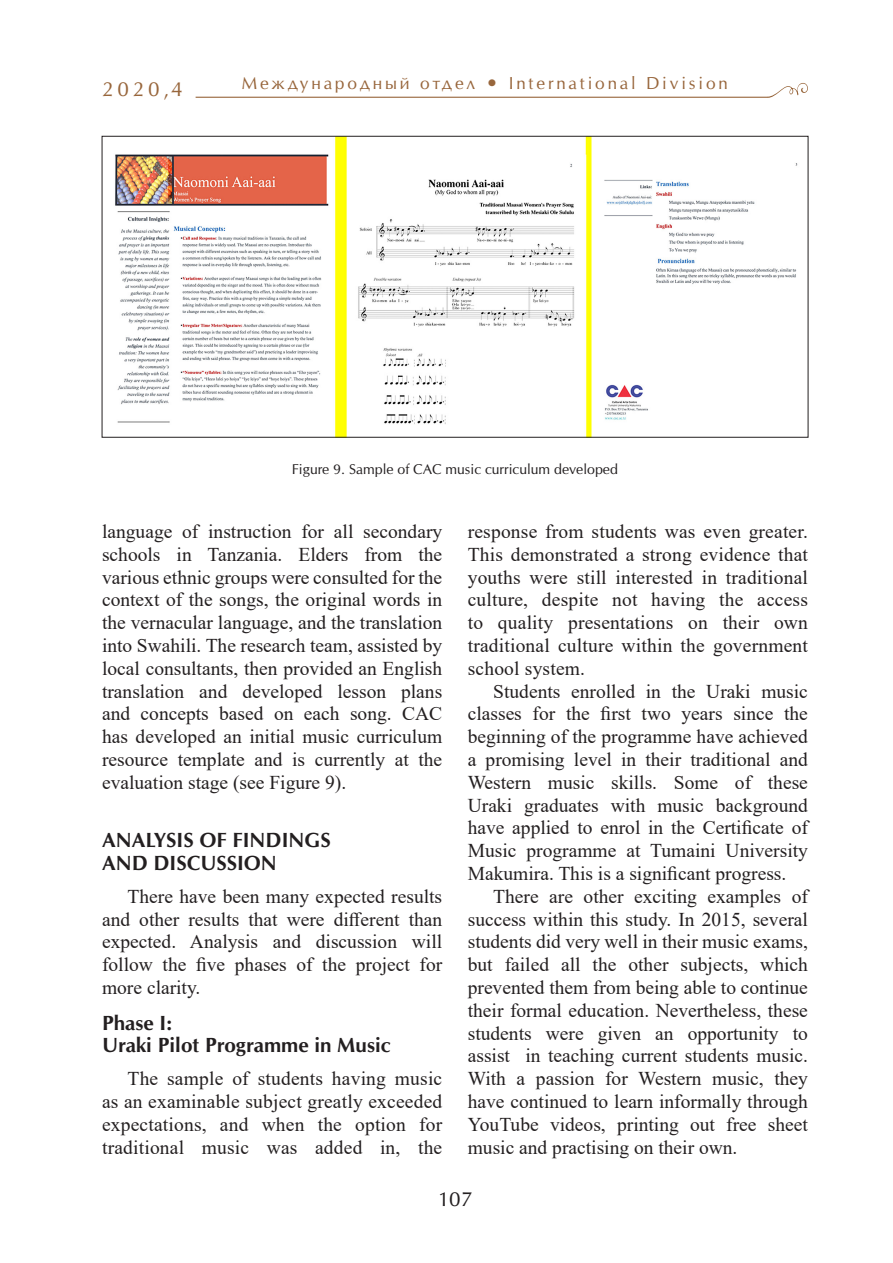
<style>
.page{position:relative;width:893px;height:1263px;background:#fff}
.page>*{position:absolute;margin:0;border:0;box-sizing:border-box;transform-origin:0 0}
.Текст{font:19.5px/22.8px "Times New Roman";color:#231f20;text-align:justify}
.Глава2{font:700 19.5px/22.8px "Opium New C";color:#231f20}
.t1{font:19.5px "Opium New C";color:#98663c}
.t2{font:19.5px "Opium New C";color:#231f20}
.t3{font:16.5px "Opium New C";letter-spacing:.17em;color:#98663c}
.Фото{font:13.5px "Opium New C";color:#231f20}
</style>
<div class="page">
<hr style="left:196px;top:97px;width:572px;height:1px;background:#98663c">
<svg style="left:768px;top:83px;width:40px;height:15px"></svg>
<img style="left:115px;top:138px;width:683px;height:297px">
<p class="t1" style="left:102px;top:77px;width:82px">2020,4</p>
<p class="t3" style="left:242px;top:72px;width:488px">Международный отдел • International Division</p>
<p class="Фото" style="left:292px;top:461px;width:328px">Figure 9. Sample of CAC music curriculum developed</p>
<p class="Текст" style="left:102px;top:519px;width:342px">language of instruction for all secondary schools in Tanzania. Elders from the various ethnic groups were consulted for the context of the songs, the original words in the vernacular language, and the translation into Swahili. The research team, assisted by local consultants, then provided an English translation and developed lesson plans and concepts based on each song. CAC has developed an initial music curriculum resource template and is currently at the evaluation stage (see Figure 9).</p>
<p class="Глава2" style="left:102px;top:829px;width:230px">ANALYSIS OF FINDINGS<br>AND DISCUSSION</p>
<p class="Текст" style="left:102px;top:884px;width:342px;text-indent:26px">There have been many expected results and other results that were different than expected. Analysis and discussion will follow the five phases of the project for more clarity.</p>
<p class="Глава2" style="left:102px;top:1011px;width:291px">Phase I:<br>Uraki Pilot Programme in Music</p>
<p class="Текст" style="left:102px;top:1067px;width:342px;text-indent:26px">The sample of students having music as an examinable subject greatly exceeded expectations, and when the option for traditional music was added in, the</p>
<p class="Текст" style="left:468px;top:519px;width:342px">response from students was even greater.<br>This demonstrated a strong evidence that youths were still interested in traditional culture, despite not having the access to quality presentations on their own traditional culture within the government school system.</p>
<p class="Текст" style="left:468px;top:679px;width:342px;text-indent:26px">Students enrolled in the Uraki music classes for the first two years since the beginning of the programme have achieved a promising level in their traditional and Western music skills. Some of these Uraki graduates with music background have applied to enrol in the Certificate of Music programme at Tumaini University Makumira. This is a significant progress.</p>
<p class="Текст" style="left:468px;top:884px;width:342px;text-indent:26px">There are other exciting examples of success within this study. In 2015, several students did very well in their music exams, but failed all the other subjects, which prevented them from being able to continue their formal education. Nevertheless, these students were given an opportunity to assist in teaching current students music.<br>With a passion for Western music, they have continued to learn informally through YouTube videos, printing out free sheet music and practising on their own.</p>
<p class="t2" style="left:438px;top:1187px;width:36px">107</p>
</div>
